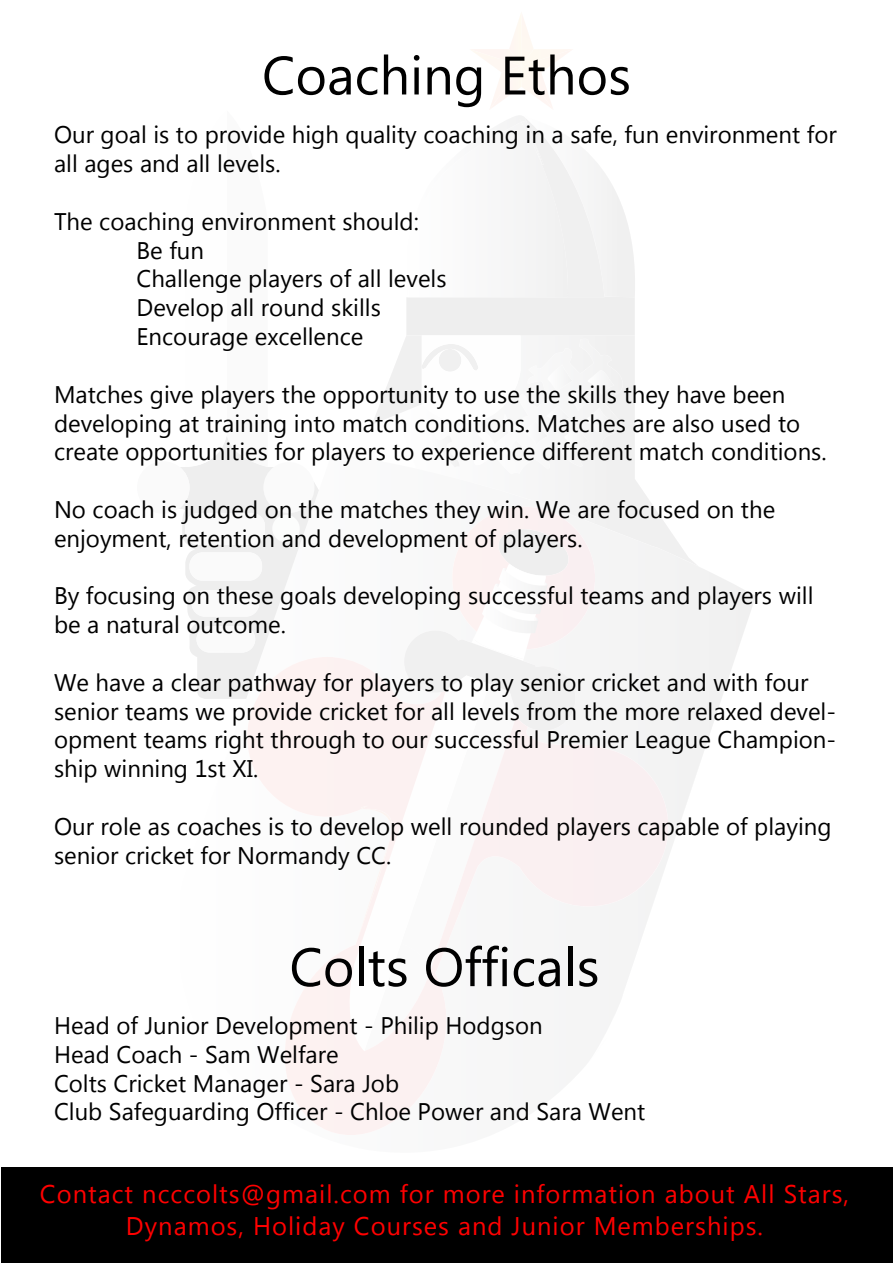
<style>
.page{position:relative;width:893px;height:1263px;background:#fff}
.page>*{position:absolute;margin:0;border:0;box-sizing:border-box;transform-origin:0 0}
.t1{font:54px "Microsoft Tai Le";color:#000}
.t2{font:25.5px/31.5px "Microsoft New Tai Lue";letter-spacing:.04em;color:#f00;text-align:center}
.t3{font:24px/28.8px "Microsoft New Tai Lue";color:#000}
</style>
<div class="page">
<svg style="left:555px;top:474px;width:201px;height:383px"></svg>
<svg style="left:248px;top:657px;width:420px;height:478px"></svg>
<svg style="left:180px;top:437px;width:139px;height:262px"></svg>
<svg style="left:340px;top:507px;width:273px;height:559px"></svg>
<svg style="left:372px;top:15px;width:263px;height:459px"></svg>
<div style="left:2px;top:1167px;width:891px;height:96px;background:#000"></div>
<p class="t1" style="left:262px;top:44px;width:371px">Coaching Ethos</p>
<p class="t3" style="left:54px;top:123px;width:784px">Our goal is to provide high quality coaching in a safe, fun environment for all ages and all levels.</p>
<p class="t3" style="left:54px;top:209px;width:366px">The coaching environment should:</p>
<p class="t3" style="left:136px;top:238px;width:69px">Be fun</p>
<p class="t3" style="left:136px;top:267px;width:312px">Challenge players of all levels</p>
<p class="t3" style="left:136px;top:295px;width:246px">Develop all round skills</p>
<p class="t3" style="left:136px;top:324px;width:228px">Encourage excellence</p>
<p class="t3" style="left:54px;top:382px;width:774px">Matches give players the opportunity to use the skills they have been developing at training into match conditions. Matches are also used to create opportunities for players to experience different match conditions.</p>
<p class="t3" style="left:54px;top:497px;width:723px">No coach is judged on the matches they win. We are focused on the enjoyment, retention and development of players.</p>
<p class="t3" style="left:54px;top:583px;width:761px">By focusing on these goals developing successful teams and players will be a natural outcome.</p>
<p class="t3" style="left:54px;top:670px;width:783px">We have a clear pathway for players to play senior cricket and with four senior teams we provide cricket for all levels from the more relaxed devel&shy;opment teams right through to our successful Premier League Champion&shy;ship winning 1st XI.</p>
<p class="t3" style="left:54px;top:814px;width:779px">Our role as coaches is to develop well rounded players capable of playing senior cricket for Normandy CC.</p>
<p class="t1" style="left:289px;top:936px;width:312px">Colts Officals</p>
<p class="t3" style="left:54px;top:1013px;width:490px">Head of Junior Development - Philip Hodgson</p>
<p class="t3" style="left:54px;top:1042px;width:286px">Head Coach - Sam Welfare</p>
<p class="t3" style="left:54px;top:1071px;width:347px">Colts Cricket Manager - Sara Job</p>
<p class="t3" style="left:54px;top:1099px;width:593px">Club Safeguarding Officer - Chloe Power and Sara Went</p>
<p class="t2" style="left:40px;top:1181px;width:811px">Contact ncccolts@gmail.com for more information about All Stars,<br>Dynamos, Holiday Courses and Junior Memberships.</p>
</div>
